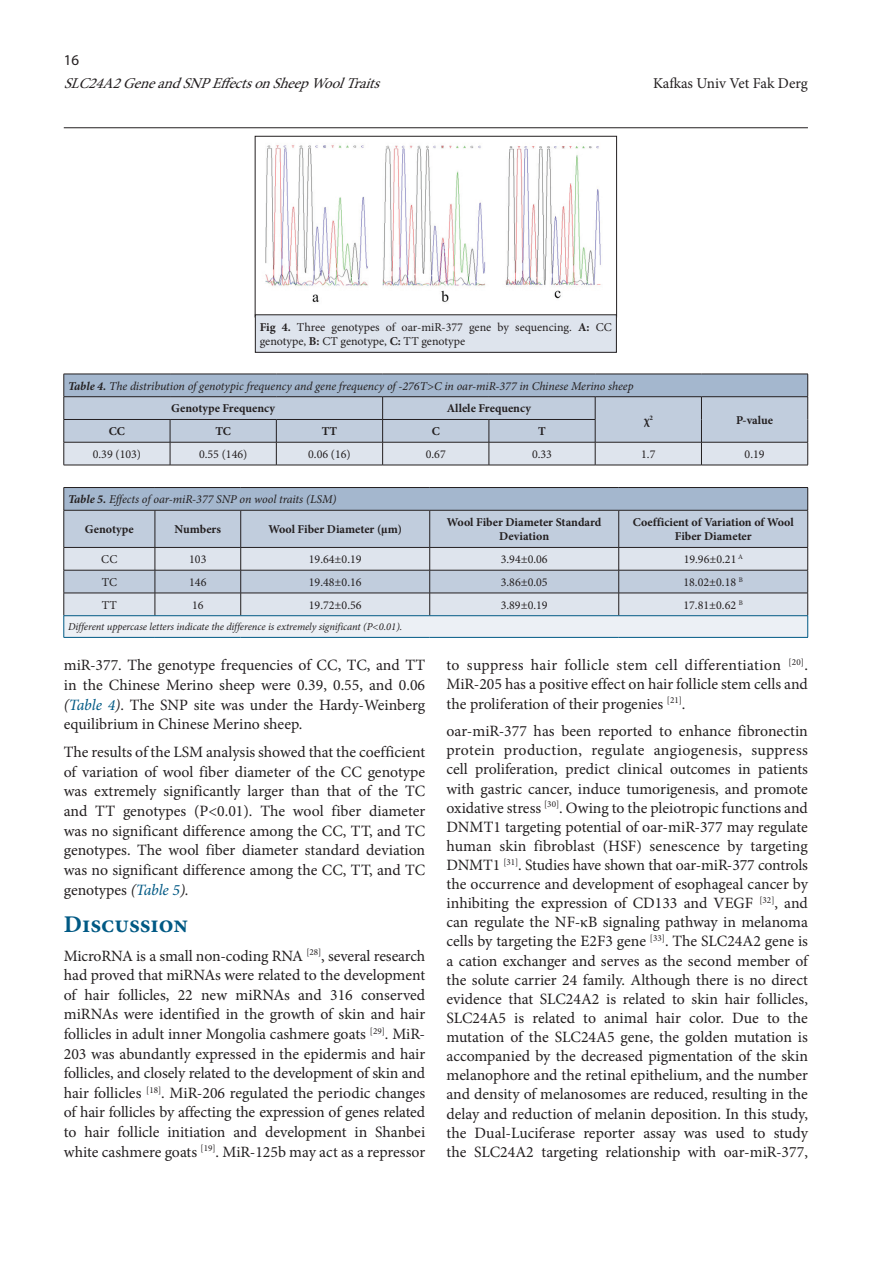
<style>
.page{position:relative;width:893px;height:1263px;background:#fff}
.page>*{position:absolute;margin:0;border:0;box-sizing:border-box;transform-origin:0 0}
.t1{font:700 24px "Minion Pro";color:#005984}
.t2{font:15.75px/19px "Minion Pro";color:#231f20;text-align:justify}
.t3{font:italic 15px "Minion Pro";color:#231f20}
.t4{font:15px "Minion Pro";letter-spacing:-.005em;color:#231f20}
.t5{font:15px "Myriad Pro";color:#231f20}
.t6{font:12px/14.4px "Minion Pro";color:#231f20}
.t7{font:italic 12px/22.8px "Minion Pro";letter-spacing:-.005em;color:#231f20}
.t8{font:700 12px/14.4px "Minion Pro";color:#231f20;text-align:center}
.t9{font:italic 10.5px "Minion Pro";letter-spacing:-.005em;color:#231f20}
.s1{font-weight:700}
.s2{font-weight:700;font-style:normal}
.s3{font-style:italic}
.s4{font-style:italic;color:#005984}
</style>
<div class="page">
<hr style="left:64px;top:127px;width:744px;height:1px;background:#231f20">
<img style="left:257px;top:145px;width:358px;height:170px">
<div style="left:255px;top:136px;width:362px;height:181px;border:1px solid #231f20"></div>
<div style="left:255px;top:315px;width:361px;height:37px;background:#dee4ed"></div>
<hr style="left:64px;top:487px;width:91px;height:1px;background:#231f20">
<hr style="left:155px;top:487px;width:86px;height:1px;background:#231f20">
<hr style="left:241px;top:487px;width:189px;height:1px;background:#231f20">
<hr style="left:430px;top:487px;width:189px;height:1px;background:#231f20">
<hr style="left:619px;top:487px;width:189px;height:1px;background:#231f20">
<svg style="left:64px;top:488px;width:744px;height:149px;background:#c4cedc"></svg>
<hr style="left:64px;top:637px;width:91px;height:1px;background:#005984">
<hr style="left:155px;top:637px;width:86px;height:1px;background:#005984">
<hr style="left:241px;top:637px;width:189px;height:1px;background:#005984">
<hr style="left:430px;top:637px;width:189px;height:1px;background:#005984">
<hr style="left:619px;top:637px;width:189px;height:1px;background:#005984">
<hr style="left:64px;top:465px;width:106px;height:1px;background:#231f20">
<hr style="left:170px;top:465px;width:106px;height:1px;background:#231f20">
<hr style="left:276px;top:465px;width:107px;height:1px;background:#231f20">
<hr style="left:383px;top:465px;width:106px;height:1px;background:#231f20">
<hr style="left:489px;top:465px;width:106px;height:1px;background:#231f20">
<hr style="left:595px;top:465px;width:106px;height:1px;background:#231f20">
<hr style="left:701px;top:465px;width:107px;height:1px;background:#231f20">
<svg style="left:64px;top:374px;width:744px;height:91px;background:#b9c5d4"></svg>
<p class="t5" style="left:64px;top:51px;width:17px">16</p>
<p class="t3" style="left:64px;top:74px;width:324px">SLC24A2GeneandSNPEffectsonSheepWoolTraits</p>
<p class="t4" style="left:653px;top:74px;width:156px">Kafkas Univ Vet Fak Derg</p>
<p class="t6" style="left:260px;top:320px;width:354px"><span class="s1">Fig 4.</span> Three genotypes of oar-miR-377 gene by sequencing. <span class="s1">A:</span> CC genotype, <span class="s1">B:</span> CT genotype, <span class="s1">C:</span> TT genotype</p>
<p class="t7" style="left:171px;top:374px;width:464px;text-indent:-103px"><span class="s1">Table 4.</span> The distribution of genotypic frequency and gene frequency of -276T&gt;C in oar-miR-377 in Chinese Merino sheep<br><span class="s2">Genotype Frequency</span></p>
<p class="t8" style="left:447px;top:401px;width:86px">Allele Frequency</p>
<p class="t8" style="left:644px;top:413px;width:11px">χ<sup>2</sup></p>
<p class="t8" style="left:736px;top:413px;width:39px">P-value</p>
<p class="t8" style="left:109px;top:424px;width:18px">CC</p>
<p class="t8" style="left:215px;top:424px;width:17px">TC</p>
<p class="t8" style="left:322px;top:424px;width:17px">TT</p>
<p class="t8" style="left:432px;top:424px;width:10px">C</p>
<p class="t8" style="left:538px;top:424px;width:9px">T</p>
<p class="t6" style="left:93px;top:447px;width:50px">0.39 (103)</p>
<p class="t6" style="left:199px;top:447px;width:50px">0.55 (146)</p>
<p class="t6" style="left:308px;top:447px;width:44px">0.06 (16)</p>
<p class="t6" style="left:426px;top:447px;width:22px">0.67</p>
<p class="t6" style="left:532px;top:447px;width:22px">0.33</p>
<p class="t6" style="left:641px;top:447px;width:16px">1.7</p>
<p class="t6" style="left:745px;top:447px;width:22px">0.19</p>
<p class="t7" style="left:68px;top:488px;width:270px"><span class="s1">Table 5.</span> Effects of oar-miR-377 SNP on wool traits (LSM)</p>
<p class="t8" style="left:85px;top:522px;width:50px">Genotype</p>
<p class="t8" style="left:175px;top:522px;width:48px">Numbers</p>
<p class="t8" style="left:268px;top:522px;width:135px">Wool Fiber Diameter (μm)</p>
<p class="t8" style="left:447px;top:515px;width:156px">Wool Fiber Diameter Standard<br>Deviation</p>
<p class="t8" style="left:633px;top:515px;width:163px">Coefficient of Variation of Wool<br>Fiber Diameter</p>
<p class="t6" style="left:101px;top:552px;width:18px">CC</p>
<p class="t6" style="left:189px;top:552px;width:19px">103</p>
<p class="t6" style="left:309px;top:552px;width:54px">19.64±0.19</p>
<p class="t6" style="left:501px;top:552px;width:48px">3.94±0.06</p>
<p class="t6" style="left:684px;top:552px;width:61px">19.96±0.21 <sup>A</sup></p>
<p class="t6" style="left:102px;top:575px;width:17px">TC</p>
<p class="t6" style="left:189px;top:575px;width:19px">146</p>
<p class="t6" style="left:309px;top:575px;width:54px">19.48±0.16</p>
<p class="t6" style="left:501px;top:575px;width:48px">3.86±0.05</p>
<p class="t6" style="left:683px;top:575px;width:61px">18.02±0.18 <sup>B</sup></p>
<p class="t6" style="left:102px;top:598px;width:17px">TT</p>
<p class="t6" style="left:192px;top:598px;width:13px">16</p>
<p class="t6" style="left:309px;top:598px;width:54px">19.72±0.56</p>
<p class="t6" style="left:501px;top:598px;width:48px">3.89±0.19</p>
<p class="t6" style="left:683px;top:598px;width:61px">17.81±0.62 <sup>B</sup></p>
<p class="t9" style="left:68px;top:620px;width:336px">Different uppercase letters indicate the difference is extremely significant (P&lt;0.01).</p>
<p class="t2" style="left:64px;top:655px;width:363px;line-height:19.6px">miR-377. The genotype frequencies of CC, TC, and TT in the Chinese Merino sheep were 0.39, 0.55, and 0.06 <span class="s3">(</span><span class="s4">Table 4</span><span class="s3">)</span>. The SNP site was under the Hardy-Weinberg equilibrium in Chinese Merino sheep.</p>
<p class="t2" style="left:64px;top:742px;width:363px;line-height:19.6px">The results of the LSM analysis showed that the coefficient of variation of wool fiber diameter of the CC genotype was extremely significantly larger than that of the TC and TT genotypes (P&lt;0.01). The wool fiber diameter was no significant difference among the CC, TT, and TC genotypes. The wool fiber diameter standard deviation was no significant difference among the CC, TT, and TC genotypes <span class="s3">(</span><span class="s4">Table 5</span><span class="s3">).</span></p>
<h1 class="t1" style="left:64px;top:908px;width:126px">Discussion</h1>
<p class="t2" style="left:64px;top:946px;width:363px;line-height:19.6px">MicroRNA is a small non-coding RNA <sup>[28]</sup>, several research had proved that miRNAs were related to the development of hair follicles, 22 new miRNAs and 316 conserved miRNAs were identified in the growth of skin and hair follicles in adult inner Mongolia cashmere goats <sup>[29]</sup>. MiR-203 was abundantly expressed in the epidermis and hair follicles, and closely related to the development of skin and hair follicles <sup>[18]</sup>. MiR-206 regulated the periodic changes of hair follicles by affecting the expression of genes related to hair follicle initiation and development in Shanbei white cashmere goats <sup>[19]</sup>. MiR-125b may act as a repressor</p>
<p class="t2" style="left:446px;top:656px;width:363px">to suppress hair follicle stem cell differentiation <sup>[20]</sup>.<br>MiR-205 has a positive effect on hair follicle stem cells and the proliferation of their progenies <sup>[21]</sup>.</p>
<p class="t2" style="left:446px;top:722px;width:363px">oar-miR-377 has been reported to enhance fibronectin protein production, regulate angiogenesis, suppress cell proliferation, predict clinical outcomes in patients with gastric cancer, induce tumorigenesis, and promote oxidative stress <sup>[30]</sup>. Owing to the pleiotropic functions and DNMT1 targeting potential of oar-miR-377 may regulate human skin fibroblast (HSF) senescence by targeting DNMT1 <sup>[31]</sup>. Studies have shown that oar-miR-377 controls the occurrence and development of esophageal cancer by inhibiting the expression of CD133 and VEGF <sup>[32]</sup>, and can regulate the NF-κB signaling pathway in melanoma cells by targeting the E2F3 gene <sup>[33]</sup>. The SLC24A2 gene is a cation exchanger and serves as the second member of the solute carrier 24 family. Although there is no direct evidence that SLC24A2 is related to skin hair follicles, SLC24A5 is related to animal hair color. Due to the mutation of the SLC24A5 gene, the golden mutation is accompanied by the decreased pigmentation of the skin melanophore and the retinal epithelium, and the number and density of melanosomes are reduced, resulting in the delay and reduction of melanin deposition. In this study, the Dual-Luciferase reporter assay was used to study the SLC24A2 targeting relationship with oar-miR-377,</p>
</div>
